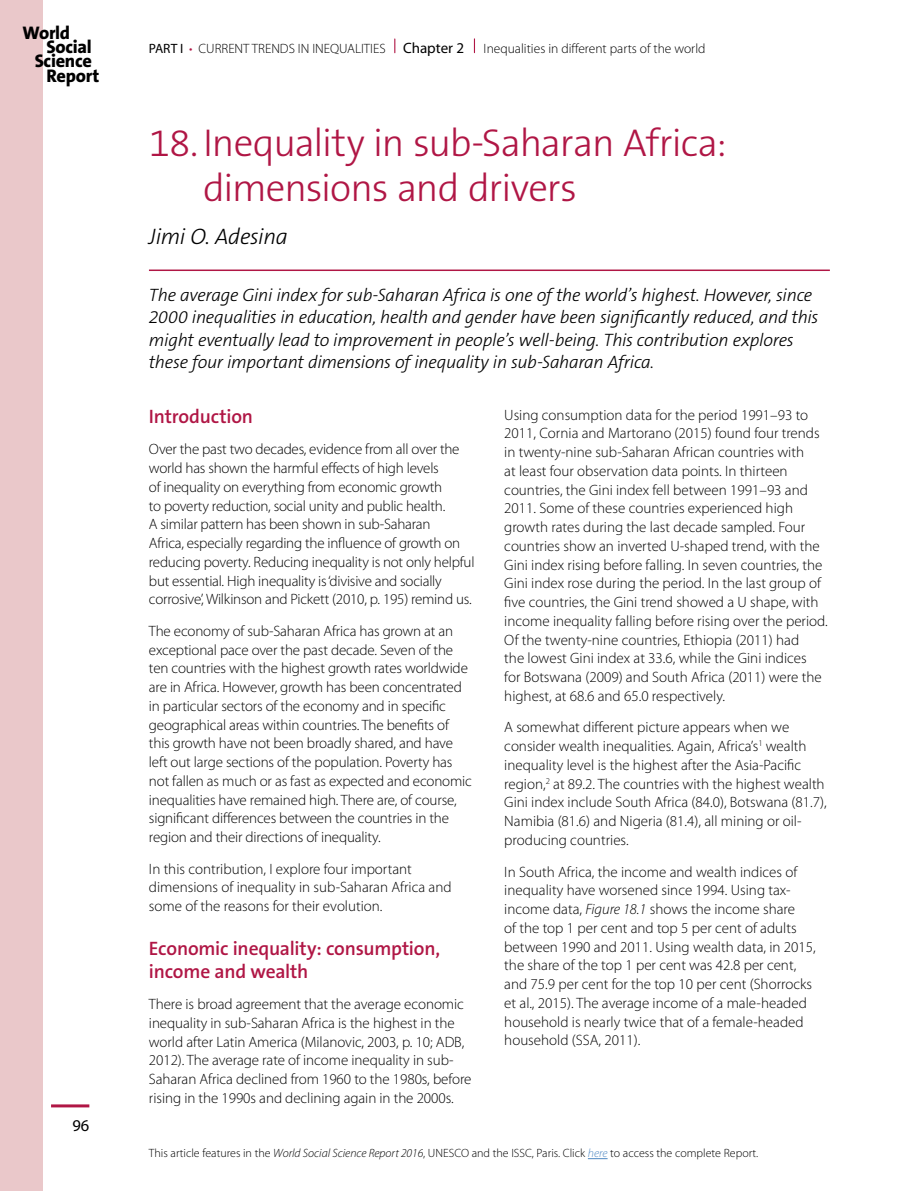
<style>
.page{position:relative;width:915px;height:1191px;background:#fff}
.page>*{position:absolute;margin:0;border:0;box-sizing:border-box;transform-origin:0 0}
.t1{font:300 39px/45px "The Sans B3";letter-spacing:-.03em;color:#b01645}
.T_1_auteur{font:italic 300 22.5px "The Sans B3";letter-spacing:-.02em;color:#000}
.T_2{font:600 19.5px/22.5px "The Sans B6";letter-spacing:-.015em;color:#b01645}
.t2{font:800 18.3px "The Sans B8";letter-spacing:-.015em;color:#000}
.T_1_intro_texte{font:italic 300 18px/22.5px "The Sans B3";letter-spacing:-.02em;color:#000}
.t3{font:16.5px "Myriad Pro";color:#000}
.txt_courant{font:300 15px/18.8px "Myriad Pro";color:#000}
.t4{font:300 13.5px "Myriad Pro";color:#000}
.t5{font:300 12px "Myriad Pro";color:#000}
.s1{font-weight:400}
.s2{color:#b01645}
.s3{font-weight:400;font-size:15px}
.s4{font-style:italic}
.s5{font-style:italic;color:#4f88c3}
</style>
<div class="page">
<div style="left:0;top:0;width:43px;height:1191px;background:#eac8ca"></div>
<hr style="left:51px;top:1104px;width:38px;height:3px;background:#b01645">
<svg style="left:394px;top:39px;width:1px;height:14px"></svg>
<svg style="left:473px;top:39px;width:2px;height:14px"></svg>
<hr style="left:149px;top:269px;width:680px;height:2px;background:#b01645">
<svg style="left:587px;top:1158px;width:20px;height:1px"></svg>
<p class="t2" style="left:23px;top:23px;width:49px">World</p>
<p class="t2" style="left:47px;top:37px;width:47px">Social</p>
<p class="t2" style="left:35px;top:51px;width:59px">Science</p>
<p class="t2" style="left:47px;top:66px;width:54px">Report</p>
<p class="t3" style="left:72px;top:1116px;width:18px">96</p>
<p class="t4" style="left:149px;top:40px;width:558px"><span class="s1">PART I</span> <span class="s2">•</span> CURRENT TRENDS IN INEQUALITIES <span class="s3">Chapter 2</span> Inequalities in different parts of the world</p>
<p class="t1" style="left:203px;top:122px;width:525px;text-indent:-54px">18. Inequality in sub-Saharan Africa: dimensions and drivers</p>
<p class="T_1_auteur" style="left:149px;top:224px;width:140px">Jimi O. Adesina</p>
<p class="T_1_intro_texte" style="left:149px;top:284px;width:670px">The average Gini index for sub-Saharan Africa is one of the world’s highest. However, since 2000 inequalities in education, health and gender have been significantly reduced, and this might eventually lead to improvement in people’s well-being. This contribution explores these four important dimensions of inequality in sub-Saharan Africa.</p>
<p class="T_2" style="left:149px;top:405px;width:106px">Introduction</p>
<p class="txt_courant" style="left:149px;top:440px;width:327px">Over the past two decades, evidence from all over the world has shown the harmful effects of high levels<br>of inequality on everything from economic growth<br>to poverty reduction, social unity and public health.<br>A similar pattern has been shown in sub-Saharan<br>Africa, especially regarding the influence of growth on reducing poverty. Reducing inequality is not only helpful but essential. High inequality is ‘divisive and socially corrosive’, Wilkinson and Pickett (2010, p. 195) remind us.</p>
<p class="txt_courant" style="left:149px;top:621px;width:324px">The economy of sub-Saharan Africa has grown at an exceptional pace over the past decade. Seven of the ten countries with the highest growth rates worldwide are in Africa. However, growth has been concentrated in particular sectors of the economy and in specific geographical areas within countries. The benefits of this growth have not been broadly shared, and have left out large sections of the population. Poverty has not fallen as much or as fast as expected and economic inequalities have remained high. There are, of course, significant differences between the countries in the region and their directions of inequality.</p>
<p class="txt_courant" style="left:149px;top:859px;width:304px">In this contribution, I explore four important dimensions of inequality in sub-Saharan Africa and some of the reasons for their evolution.</p>
<p class="T_2" style="left:149px;top:937px;width:292px">Economic inequality: consumption, income and wealth</p>
<p class="txt_courant" style="left:149px;top:994px;width:324px">There is broad agreement that the average economic inequality in sub-Saharan Africa is the highest in the world after Latin America (Milanovic, 2003, p. 10; ADB, 2012). The average rate of income inequality in sub-Saharan Africa declined from 1960 to the 1980s, before rising in the 1990s and declining again in the 2000s.</p>
<p class="txt_courant" style="left:504px;top:405px;width:325px">Using consumption data for the period 1991–93 to 2011, Cornia and Martorano (2015) found four trends in twenty-nine sub-Saharan African countries with<br>at least four observation data points. In thirteen countries, the Gini index fell between 1991–93 and 2011. Some of these countries experienced high growth rates during the last decade sampled. Four countries show an inverted U-shaped trend, with the Gini index rising before falling. In seven countries, the Gini index rose during the period. In the last group of five countries, the Gini trend showed a U shape, with income inequality falling before rising over the period.<br>Of the twenty-nine countries, Ethiopia (2011) had<br>the lowest Gini index at 33.6, while the Gini indices<br>for Botswana (2009) and South Africa (2011) were the highest, at 68.6 and 65.0 respectively.</p>
<p class="txt_courant" style="left:504px;top:718px;width:324px">A somewhat different picture appears when we consider wealth inequalities. Again, Africa’s<sup>1</sup> wealth inequality level is the highest after the Asia-Pacific region,<sup>2</sup> at 89.2. The countries with the highest wealth Gini index include South Africa (84.0), Botswana (81.7), Namibia (81.6) and Nigeria (81.4), all mining or oil&shy;producing countries.</p>
<p class="txt_courant" style="left:504px;top:862px;width:313px">In South Africa, the income and wealth indices of inequality have worsened since 1994. Using tax&shy;income data, <span class="s4">Figure 18.1</span> shows the income share<br>of the top 1 per cent and top 5 per cent of adults between 1990 and 2011. Using wealth data, in 2015, the share of the top 1 per cent was 42.8 per cent, and 75.9 per cent for the top 10 per cent (Shorrocks et al., 2015). The average income of a male-headed household is nearly twice that of a female-headed household (SSA, 2011).</p>
<p class="t5" style="left:149px;top:1146px;width:610px">This article features in the <span class="s4">World Social Science Report 2016</span>, UNESCO and the ISSC, Paris. Click <span class="s5">here</span> to access the complete Report.</p>
</div>
